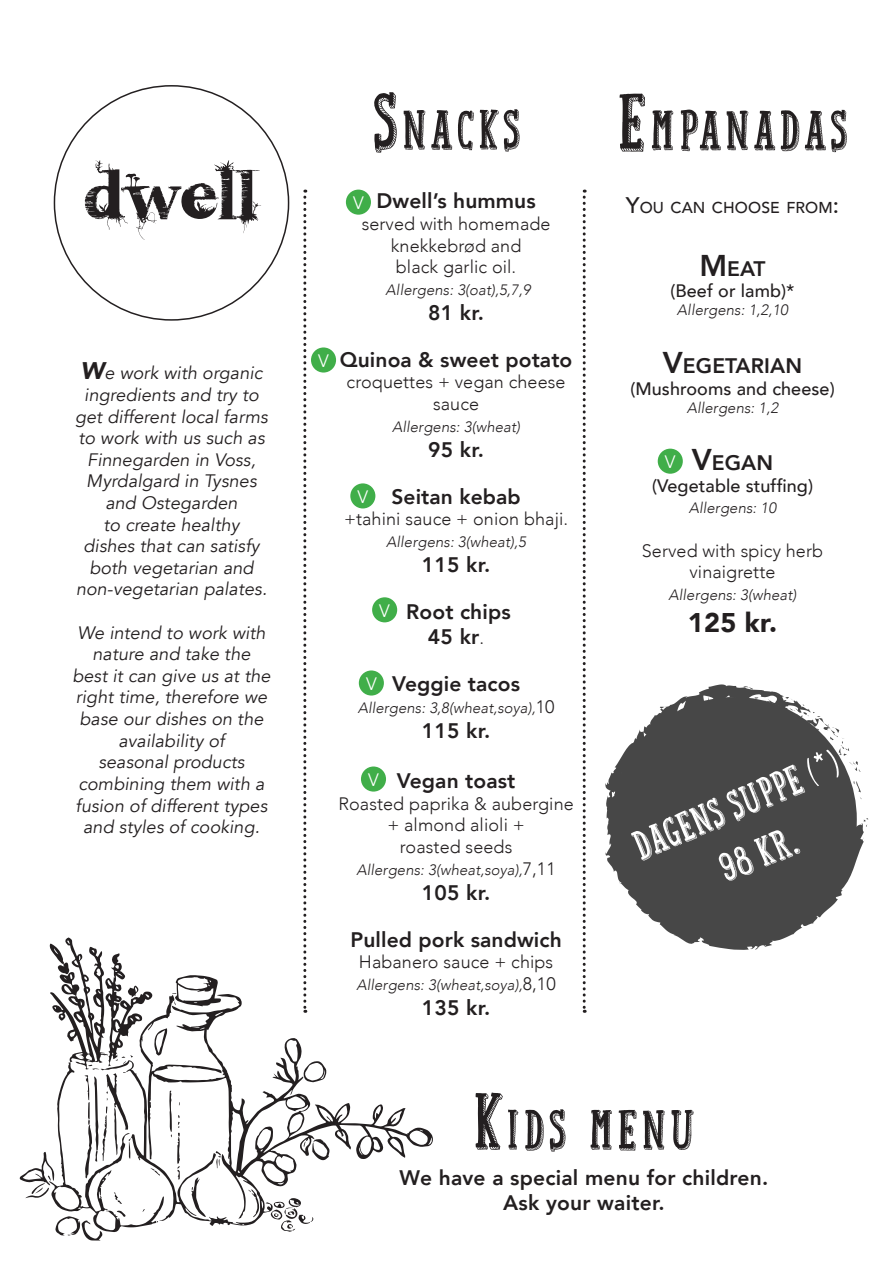
<style>
.page{position:relative;width:893px;height:1263px;background:#fff}
.page>*{position:absolute;margin:0;border:0;box-sizing:border-box;transform-origin:0 0}
.t1{font:52.5px "Mr Lucky Stripped Background";letter-spacing:.07em;color:#231f20}
.t2{font:39px/54px "Mr Lucky Stripped Background";color:#fff;text-align:center}
.t3{font:900 27px "Avenir";color:#231f20}
.t4{font:800 21px/25.2px "Avenir";letter-spacing:.005em;color:#231f20;text-align:center}
.t5{font:800 21px "Avenir";letter-spacing:.005em;color:#231f20}
.t6{font:italic 18px/21.6px "Avenir";letter-spacing:.005em;color:#231f20;text-align:center}
.t7{font:300 18px/21.6px "Avenir";letter-spacing:.005em;color:#231f20;text-align:center}
.t8{font:500 18px "Avenir";letter-spacing:.005em;color:#231f20}
.t9{font:300 18px "Avenir";color:#fff}
.t10{font:500 15.75px "Avenir";letter-spacing:.005em;color:#231f20}
.t11{font:italic 300 15px "Avenir";letter-spacing:.005em;color:#231f20}
.s1{font-weight:900;font-size:24px}
.s2{font-size:75px}
.s3{font-weight:300;font-size:18px}
.s4{font-style:normal;font-size:18px}
.s5{font-size:22.5px}
.s6{font-size:30px}
.s7{font-family:"Mr Lucky Fill"}
</style>
<div class="page">
<svg style="left:221px;top:994px;width:212px;height:232px"></svg>
<svg style="left:312px;top:1139px;width:18px;height:21px"></svg>
<svg style="left:303px;top:1061px;width:24px;height:21px"></svg>
<svg style="left:248px;top:1189px;width:11px;height:28px"></svg>
<svg style="left:20px;top:937px;width:201px;height:303px"></svg>
<svg style="left:303px;top:1141px;width:3px;height:6px"></svg>
<svg style="left:270px;top:1198px;width:44px;height:34px"></svg>
<svg style="left:85px;top:160px;width:176px;height:80px"></svg>
<div style="left:346px;top:190px;width:25px;height:25px;background:#40ae49;border-radius:50%"></div>
<div style="left:350px;top:483px;width:25px;height:25px;background:#40ae49;border-radius:50%"></div>
<div style="left:372px;top:597px;width:25px;height:25px;background:#40ae49;border-radius:50%"></div>
<svg style="left:303px;top:190px;width:3px;height:823px"></svg>
<svg style="left:583px;top:190px;width:3px;height:823px"></svg>
<div style="left:311px;top:347px;width:25px;height:26px;background:#40ae49;border-radius:50%"></div>
<div style="left:359px;top:670px;width:25px;height:25px;background:#40ae49;border-radius:50%"></div>
<svg style="left:605px;top:684px;width:259px;height:266px;fill:#474747"></svg>
<svg style="left:614px;top:793px;width:7px;height:7px"></svg>
<svg style="left:784px;top:697px;width:77px;height:76px"></svg>
<svg style="left:752px;top:697px;width:15px;height:9px"></svg>
<svg style="left:708px;top:697px;width:7px;height:10px"></svg>
<svg style="left:671px;top:721px;width:6px;height:5px"></svg>
<svg style="left:863px;top:817px;width:5px;height:10px"></svg>
<svg style="left:637px;top:877px;width:4px;height:3px"></svg>
<div style="left:658px;top:449px;width:25px;height:25px;background:#40ae49;border-radius:50%"></div>
<div style="left:361px;top:766px;width:25px;height:25px;background:#40ae49;border-radius:50%"></div>
<p class="t6" style="left:75px;top:363px;width:194px"><span class="s1">W</span>e work with organic ingredients and try to get different local farms to work with us such as<br>Finnegarden in Voss,<br>Myrdalgard in Tysnes and Ostegarden<br>to create healthy<br>dishes that can satisfy both vegetarian and non-vegetarian palates.</p>
<p class="t6" style="left:77px;top:622px;width:190px">We intend to work with nature and take the</p>
<p class="t6" style="left:72px;top:665px;width:200px">best it can give us at the right time, therefore we base our dishes on the availability of<br>seasonal products combining them with a fusion of different types and styles of cooking.</p>
<p class="t9" style="left:318px;top:350px;width:12px">V</p>
<p class="t1" style="left:372px;top:105px;width:147px"><span class="s2">S</span>NACKS</p>
<p class="t4" style="left:376px;top:189px;width:161px">Dwell’s hummus</p>
<p class="t7" style="left:362px;top:213px;width:190px">served with homemade knekkebrød and<br>black garlic oil.</p>
<p class="t11" style="left:386px;top:281px;width:146px">Allergens: 3(oat),5,7,9</p>
<p class="t4" style="left:428px;top:300px;width:57px">81 kr.</p>
<p class="t4" style="left:340px;top:347px;width:234px">Quinoa &amp; sweet potato</p>
<p class="t7" style="left:347px;top:371px;width:220px">croquettes + vegan cheese sauce</p>
<p class="t11" style="left:392px;top:418px;width:129px">Allergens: 3(wheat)</p>
<p class="t4" style="left:428px;top:437px;width:57px">95 kr.</p>
<p class="t4" style="left:391px;top:484px;width:131px">Seitan kebab</p>
<p class="t7" style="left:344px;top:508px;width:226px">+tahini sauce + onion bhaji.</p>
<p class="t11" style="left:386px;top:533px;width:141px">Allergens: 3(wheat),5</p>
<p class="t4" style="left:422px;top:552px;width:70px">115 kr.</p>
<p class="t4" style="left:406px;top:599px;width:106px">Root chips<br>45 kr<span class="s3">.</span></p>
<p class="t4" style="left:392px;top:671px;width:129px">Veggie tacos</p>
<p class="t11" style="left:358px;top:698px;width:198px">Allergens: 3,8(wheat,soya),<span class="s4">10</span></p>
<p class="t4" style="left:422px;top:718px;width:70px">115 kr.</p>
<p class="t4" style="left:397px;top:768px;width:120px">Vegan toast</p>
<p class="t7" style="left:338px;top:793px;width:237px">Roasted paprika &amp; aubergine + almond alioli +<br>roasted seeds</p>
<p class="t11" style="left:356px;top:860px;width:201px">Allergens: 3(wheat,soya),<span class="s4">7,11</span></p>
<p class="t4" style="left:422px;top:880px;width:70px">105 kr.</p>
<p class="t4" style="left:350px;top:927px;width:213px">Pulled pork sandwich</p>
<p class="t7" style="left:359px;top:951px;width:196px">Habanero sauce + chips</p>
<p class="t11" style="left:356px;top:976px;width:201px">Allergens: 3(wheat,soya),<span class="s4">8,10</span></p>
<p class="t4" style="left:422px;top:995px;width:70px">135 kr.</p>
<p class="t9" style="left:353px;top:192px;width:12px">V</p>
<p class="t9" style="left:357px;top:486px;width:12px">V</p>
<p class="t9" style="left:379px;top:600px;width:12px">V</p>
<p class="t9" style="left:366px;top:673px;width:12px">V</p>
<p class="t9" style="left:368px;top:769px;width:12px">V</p>
<p class="t1" style="left:617px;top:105px;width:230px"><span class="s2">E</span>MPANADAS</p>
<p class="t10" style="left:626px;top:194px;width:215px"><span class="s5">Y</span>OU CAN CHOOSE FROM<span class="s5">:</span></p>
<p class="t5" style="left:699px;top:252px;width:68px"><span class="s6">M</span>EAT</p>
<p class="t8" style="left:670px;top:275px;width:126px">(Beef or lamb)*</p>
<p class="t11" style="left:677px;top:301px;width:113px">Allergens: 1,2,10</p>
<p class="t5" style="left:663px;top:349px;width:141px"><span class="s6">V</span>EGETARIAN</p>
<p class="t8" style="left:630px;top:373px;width:206px">(Mushrooms and cheese)</p>
<p class="t11" style="left:687px;top:398px;width:93px">Allergens: 1,2</p>
<p class="t5" style="left:692px;top:446px;width:83px"><span class="s6">V</span>EGAN</p>
<p class="t8" style="left:652px;top:470px;width:162px">(Vegetable stuffing)</p>
<p class="t11" style="left:689px;top:499px;width:89px">Allergens: 10</p>
<p class="t7" style="left:642px;top:539px;width:183px">Served with spicy herb vinaigrette</p>
<p class="t11" style="left:669px;top:586px;width:129px">Allergens: 3(wheat)</p>
<p class="t3" style="left:688px;top:600px;width:91px">125 kr.</p>
<p class="t9" style="left:665px;top:451px;width:12px">V</p>
<p class="t2" style="left:626px;top:825px;width:224px;rotate:-23deg">DAGENS SUPPE <span class="s7">(*)<br></span>98 KR.</p>
<p class="t1" style="left:473px;top:1105px;width:224px"><span class="s2">K</span>IDS MENU</p>
<p class="t4" style="left:400px;top:1165px;width:370px">We have a special menu for children.<br>Ask your waiter.</p>
</div>
